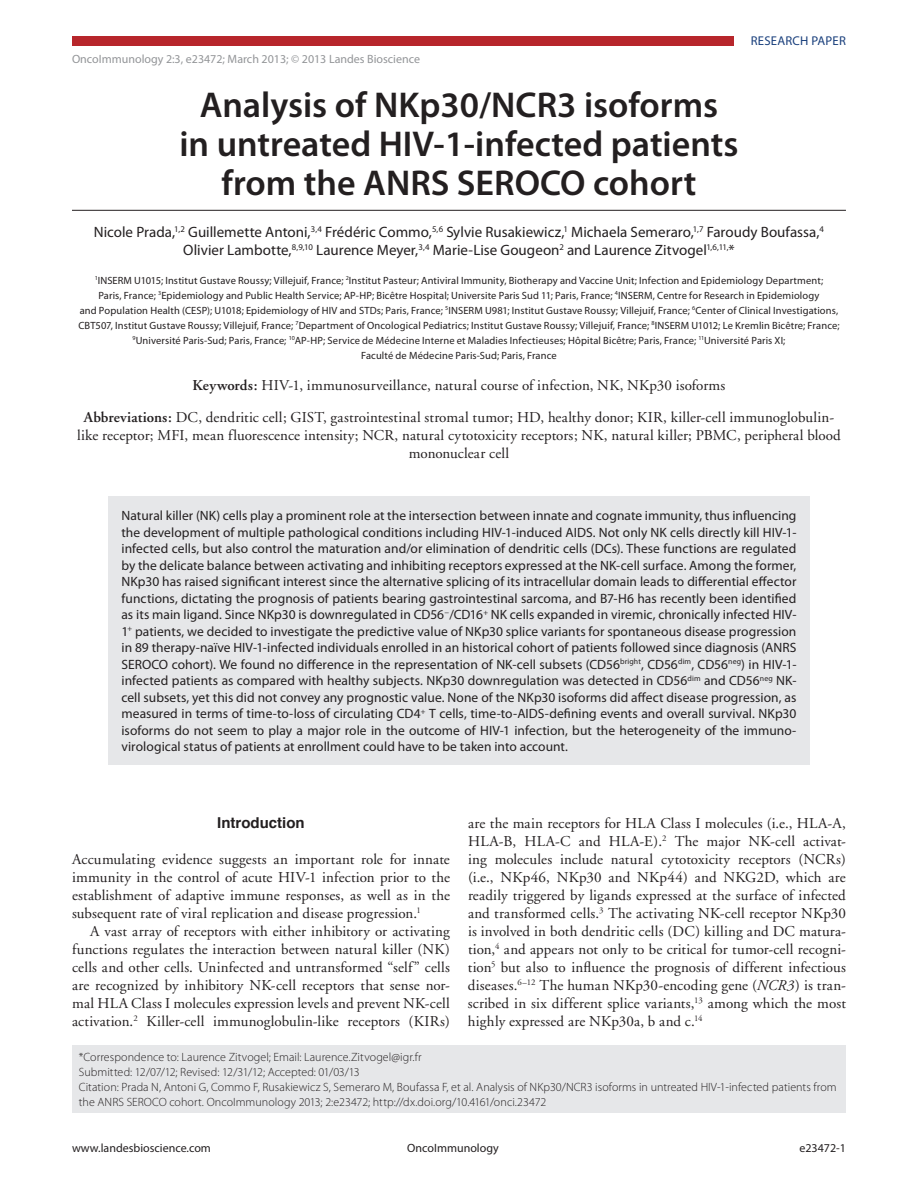
<style>
.page{position:relative;width:918px;height:1188px;background:#fff}
.page>*{position:absolute;margin:0;border:0;box-sizing:border-box;transform-origin:0 0}
.t1{font:600 36px/39px "Myriad Pro";color:#231f20;text-align:center}
.t2{font:15px/18px "Adobe Garamond";letter-spacing:.01em;color:#231f20;text-align:justify}
.t3{font:15px/18px "Myriad Pro";color:#231f20;text-align:center}
.t4{font:700 15px "Helvetica";color:#231f20}
.t5{font:13.5px/16.5px "Myriad Pro";color:#231f20;text-align:justify}
.t6{font:12.75px "Myriad Pro";letter-spacing:.02em;color:#193f7c}
.t7{font:300 12px/15px "Myriad Pro";letter-spacing:.005em;color:#231f20}
.t8{font:12px "Myriad Pro";color:#939598}
.t9{font:12px "Myriad Pro";color:#231f20}
.t10{font:10.5px "Myriad Pro";letter-spacing:.01em;color:#231f20}
.s1{font-weight:600}
.s2{font-style:italic}
</style>
<div class="page">
<div style="left:72px;top:36px;width:662px;height:10px;background:#b7262b"></div>
<div style="left:72px;top:1045px;width:774px;height:68px;background:#e6e7e9"></div>
<div style="left:108px;top:496px;width:702px;height:269px;background:#e6e7e9"></div>
<hr style="left:72px;top:210px;width:774px;height:1px;background:#231f20">
<p class="t8" style="left:72px;top:52px;width:350px">OncoImmunology 2:3, e23472; March 2013; © 2013 Landes Bioscience</p>
<p class="t6" style="left:751px;top:33px;width:94px">research paper</p>
<h1 class="t1" style="left:179px;top:85px;width:561px">Analysis of NKp30/NCR3 isoforms<br>in untreated HIV-1-infected patients from the ANRS SEROCO cohort</h1>
<p class="t3" style="left:94px;top:223px;width:732px">Nicole Prada,<sup>1,2</sup> Guillemette Antoni,<sup>3,4</sup> Frédéric Commo,<sup>5,6</sup> Sylvie Rusakiewicz,<sup>1</sup> Michaela Semeraro,<sup>1,7</sup> Faroudy Boufassa,<sup>4<br></sup>Olivier Lambotte,<sup>8,9,10</sup> Laurence Meyer,<sup>3,4</sup> Marie-Lise Gougeon<sup>2</sup> and Laurence Zitvogel<sup>1,6,11,</sup>*</p>
<p class="t10" style="left:95px;top:274px;width:730px"><sup>1</sup>INSERM U1015; Institut Gustave Roussy; Villejuif, France; <sup>2</sup>Institut Pasteur; Antiviral Immunity, Biotherapy and Vaccine Unit; Infection and Epidemiology Department;</p>
<p class="t10" style="left:98px;top:289px;width:723px">Paris, France; <sup>3</sup>Epidemiology and Public Health Service; AP-HP; Bicêtre Hospital; Universite Paris Sud 11; Paris, France; <sup>4</sup>INSERM, Centre for Research in Epidemiology</p>
<p class="t10" style="left:80px;top:304px;width:112px">and Population Health (CESP</p>
<p class="t10" style="left:207px;top:304px;width:633px">); U1018; Epidemiology of H IV and STDs; Paris, France; <sup>5</sup>INSERM U981; Institut Gustave Roussy; Villejuif, France; <sup>6</sup>Center of Clinical Investigations,</p>
<p class="t10" style="left:78px;top:319px;width:763px">CBT507, Institut Gustave Roussy; Villejuif, France; <sup>7</sup>Department of Oncological Pediatrics; Institut Gustave Roussy; Villejuif, France; <sup>8</sup>INSERM U1012; Le Kremlin Bicêtre; France;</p>
<p class="t10" style="left:132px;top:334px;width:655px"><sup>9</sup>Université Paris-Sud; Paris, France; <sup>10</sup>AP-HP; Service de Médecine Interne et Maladies Infectieuses; H ôpital Bicêtre; Paris, France; <sup>11</sup>Université Paris XI;</p>
<p class="t10" style="left:361px;top:349px;width:197px">Faculté de Médecine Paris-Sud; Paris, France</p>
<p class="t2" style="left:84px;top:370px;width:752px;line-height:31.5px;text-align:center"><span class="s1">Keywords:</span> HIV-1, immunosurveillance, natural course of infection, NK, NKp30 isoforms<br><span class="s1">Abbreviations:</span> DC, dendritic cell; GIST, gastrointestinal stromal tumor; HD, healthy donor; KIR, killer-cell immunoglobulin-</p>
<p class="t2" style="left:77px;top:426px;width:765px;text-align:center">like receptor; MFI, mean fluorescence intensity; NCR, natural cytotoxicity receptors; NK, natural killer; PBMC, peripheral blood mononuclear cell</p>
<p class="t5" style="left:121px;top:507px;width:677px">Natural killer (NK) cells play a prominent role at the intersection between innate and cognate immunity, thus influencing the development of multiple pathological conditions including H IV-1-induced AIDS. Not only NK cells directly kill H IV-1- infected cells, but also control the maturation and/or elimination of dendritic cells (DCs). These functions are regulated by the delicate balance between activating and inhibiting receptors expressed at the NK-cell surface. Among the former, NKp30 has raised significant interest since the alternative splicing of its intracellular domain leads to differential effector functions, dictating the prognosis of patients bearing gastrointestinal sarcoma, and B7-H6 has recently been identified as its main ligand. Since NKp30 is downregulated in CD56<sup>−</sup>/CD16<sup>+</sup> NK cells expanded in viremic, chronically infected HIV-1<sup>+</sup> patients, we decided to investigate the predictive value of NKp30 splice variants for spontaneous disease progression in 89 therapy-naïve HIV-1-infected individuals enrolled in an historical cohort of patients followed since diagnosis (ANRS SEROCO cohort). We found no difference in the representation of NK-cell subsets (CD56<sup>bright</sup>, CD56<sup>dim</sup>, CD56<sup>neg</sup>) in HIV-1- infected patients as compared with healthy subjects. NKp30 downregulation was detected in CD56<sup>dim</sup> and CD56<sup>neg</sup> NK&shy;cell subsets, yet this did not convey any prognostic value. None of the NKp30 isoforms did affect disease progression, as measured in terms of time-to-loss of circulating CD4<sup>+</sup> T cells, time-to-AIDS-defining events and overall survival. NKp30 isoforms do not seem to play a major role in the outcome of H IV-1 infection, but the heterogeneity of the immuno&shy;virological status of patients at enrollment could have to be taken into account.</p>
<p class="t4" style="left:217px;top:811px;width:89px">Introduction</p>
<p class="t2" style="left:72px;top:851px;width:379px">Accumulating evidence suggests an important role for innate immunity in the control of acute HIV-1 infection prior to the establishment of adaptive immune responses, as well as in the subsequent rate of viral replication and disease progression.<sup>1</sup></p>
<p class="t2" style="left:72px;top:923px;width:379px;text-indent:18px">A vast array of receptors with either inhibitory or activating functions regulates the interaction between natural killer (NK) cells and other cells. Uninfected and untransformed “self” cells are recognized by inhibitory NK-cell receptors that sense nor&shy;mal HLA Class I molecules expression levels and prevent NK-cell activation.<sup>2</sup> Killer-cell immunoglobulin-like receptors (KIRs)</p>
<p class="t2" style="left:468px;top:815px;width:379px">are the main receptors for HLA Class I molecules (i.e., HLA-A, HLA-B, HLA-C and HLA-E).<sup>2</sup> The major NK-cell activat&shy;ing molecules include natural cytotoxicity receptors (NCRs) (i.e., NKp46, NKp30 and NKp44) and NKG2D, which are readily triggered by ligands expressed at the surface of infected and transformed cells.<sup>3</sup> The activating NK-cell receptor NKp30 is involved in both dendritic cells (DC) killing and DC matura&shy;tion,<sup>4</sup> and appears not only to be critical for tumor-cell recogni&shy;tion<sup>5</sup> but also to influence the prognosis of different infectious diseases.<sup>6–12</sup> The human NKp30-encoding gene (<span class="s2">NCR3</span>) is tran&shy;scribed in six different splice variants,<sup>13</sup> among which the most highly expressed are NKp30a, b and c.<sup>14</sup></p>
<p class="t7" style="left:79px;top:1049px;width:759px">*Correspondence to: Laurence Zitvogel; Email: Laurence.Zitvogel@igr.fr<br>Submitted: 12/07/12; Revised: 12/31/12; Accepted: 01/03/13<br>Citation: Prada N, Antoni G, Commo F, Rusakiewicz S, Semeraro M, Boufassa F, et al. Analysis of NKp30/NCR3 isoforms in untreated HIV-1-infected patients from the ANRS SEROCO cohort. OncoImmunology 2013; 2:e23472; http://dx.doi.org/10.4161/onci.23472</p>
<p class="t9" style="left:72px;top:1141px;width:140px">www.landesbioscience.com</p>
<p class="t9" style="left:407px;top:1141px;width:93px">OncoImmunology</p>
<p class="t9" style="left:799px;top:1141px;width:48px">e23472-1</p>
</div>
